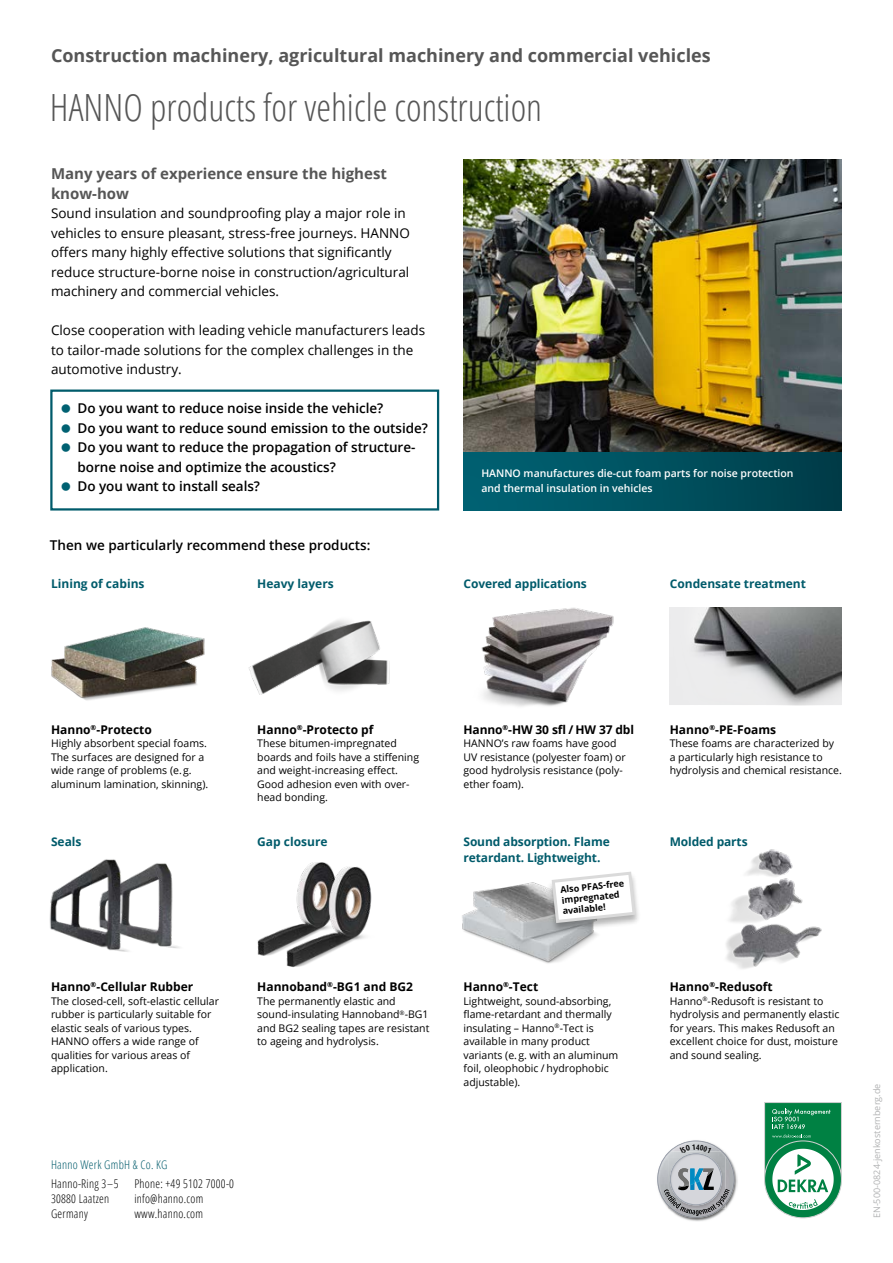
<style>
.page{position:relative;width:893px;height:1263px;background:#fff}
.page>*{position:absolute;margin:0;border:0;box-sizing:border-box;transform-origin:0 0}
.t1{font:300 condensed 37.5px "Open Sans";color:#565656}
.t2{font:700 18px "Open Sans";color:#565656}
.t3{font:700 15px/19.5px "Open Sans";color:#565656}
.t4{font:13.5px/19.5px "Open Sans";color:#000}
.t5{font:600 13.5px/19.5px "Open Sans";letter-spacing:-.005em;color:#000}
.t6{font:700 12px "Open Sans";color:#000}
.t7{font:700 12px/16.8px "Open Sans";letter-spacing:-.01em;color:#005b6b}
.t8{font:300 condensed 12px/15px "Open Sans";letter-spacing:.02em;color:#000}
.t9{font:300 condensed 12px "Open Sans";letter-spacing:.02em;color:#005b6b}
.t10{font:10.5px/13.5px "Open Sans";color:#000}
.t11{font:600 10.5px/15px "Open Sans";color:#fff}
.t12{font:700 9px/10.8px "Open Sans";color:#000}
.t13{font:9px "Open Sans";letter-spacing:.005em;color:#b1b2b3}
</style>
<div class="page">
<div style="left:50px;top:389px;width:389px;height:121px;border:2px solid #005b6b"></div>
<img style="left:463px;top:159px;width:379px;height:293px">
<div style="left:463px;top:452px;width:379px;height:58px;background:linear-gradient(to right,#006475,#003d49)"></div>
<img style="left:481px;top:608px;width:133px;height:99px">
<img style="left:51px;top:627px;width:154px;height:74px">
<img style="left:670px;top:608px;width:172px;height:97px">
<img style="left:144px;top:863px;width:36px;height:85px">
<img style="left:49px;top:859px;width:95px;height:93px">
<img style="left:462px;top:882px;width:136px;height:82px">
<img style="left:257px;top:928px;width:29px;height:28px">
<img style="left:286px;top:862px;width:86px;height:105px">
<img style="left:726px;top:849px;width:96px;height:120px">
<img style="left:248px;top:619px;width:142px;height:76px">
<div style="left:546px;top:871px;width:95px;height:62px;background:#000;opacity:.3"></div>
<svg style="left:550px;top:871px;width:87px;height:54px"></svg>
<img style="left:682px;top:1169px;width:56px;height:52px">
<svg style="left:765px;top:1141px;width:76px;height:77px"></svg>
<svg style="left:764px;top:1102px;width:78px;height:108px"></svg>
<svg style="left:657px;top:1140px;width:78px;height:78px"></svg>
<h2 class="t2" style="left:51px;top:43px;width:661px">Construction machinery, agricultural machinery and commercial vehicles</h2>
<h1 class="t1" style="left:50px;top:81px;width:494px">HANNO products for vehicle construction</h1>
<h3 class="t3" style="left:51px;top:163px;width:337px">Many years of experience ensure the highest know-how</h3>
<p class="t4" style="left:51px;top:203px;width:360px">Sound insulation and soundproofing play a major role in vehicles to ensure pleasant, stress-free journeys. HANNO offers many highly effective solutions that significantly reduce structure-borne noise in construction/agricultural machinery and commercial vehicles.</p>
<p class="t4" style="left:51px;top:320px;width:376px">Close cooperation with leading vehicle manufacturers leads to tailor-made solutions for the complex challenges in the automotive industry.</p>
<p class="t5" style="left:78px;top:398px;width:352px">Do you want to reduce noise inside the vehicle?<br>Do you want to reduce sound emission to the outside?<br>Do you want to reduce the propagation of structure&shy;borne noise and optimize the acoustics?<br>Do you want to install seals?</p>
<p class="t5" style="left:50px;top:535px;width:322px">Then we particularly recommend these products:</p>
<p class="t7" style="left:51px;top:575px;width:95px">Lining of cabins</p>
<p class="t7" style="left:257px;top:575px;width:78px">Heavy layers</p>
<p class="t11" style="left:481px;top:466px;width:314px">HANNO manufactures die-cut foam parts for noise protection and thermal insulation in vehicles</p>
<p class="t7" style="left:463px;top:575px;width:125px">Covered applications</p>
<p class="t7" style="left:670px;top:575px;width:138px">Condensate treatment</p>
<p class="t6" style="left:51px;top:721px;width:102px">Hanno<sup>®</sup>-Protecto</p>
<p class="t10" style="left:51px;top:736px;width:159px">Highly absorbent special foams.<br>The surfaces are designed for a wide range of problems (e.g. aluminum lamination, skinning).</p>
<p class="t6" style="left:257px;top:721px;width:118px">Hanno<sup>®</sup>-Protecto pf</p>
<p class="t10" style="left:257px;top:736px;width:163px">These bitumen-impregnated boards and foils have a stiffening and weight-increasing effect.<br>Good adhesion even with over&shy;head bonding.</p>
<p class="t6" style="left:463px;top:721px;width:172px">Hanno<sup>®</sup>-HW 30 sfl / HW 37 dbl</p>
<p class="t10" style="left:463px;top:736px;width:164px">HANNO’s raw foams have good<br>UV resistance (polyester foam) or good hydrolysis resistance (poly&shy;ether foam).</p>
<p class="t6" style="left:670px;top:721px;width:108px">Hanno<sup>®</sup>-PE-Foams</p>
<p class="t10" style="left:670px;top:736px;width:174px">These foams are characterized by a particularly high resistance to hydrolysis and chemical resistance.</p>
<p class="t7" style="left:463px;top:832px;width:148px">Sound absorption. Flame retardant. Lightweight.</p>
<p class="t7" style="left:51px;top:832px;width:32px">Seals</p>
<p class="t7" style="left:670px;top:832px;width:79px">Molded parts</p>
<p class="t7" style="left:257px;top:832px;width:72px">Gap closure</p>
<p class="t6" style="left:51px;top:978px;width:144px">Hanno<sup>®</sup>-Cellular Rubber</p>
<p class="t10" style="left:51px;top:994px;width:169px">The closed-cell, soft-elastic cellular rubber is particularly suitable for elastic seals of various types.<br>HANNO offers a wide range of qualities for various areas of application.</p>
<p class="t6" style="left:257px;top:978px;width:157px">Hannoband<sup>®</sup>-BG1 and BG2</p>
<p class="t10" style="left:257px;top:994px;width:174px">The permanently elastic and sound-insulating Hannoband<sup>®</sup>-BG1 and BG2 sealing tapes are resistant to ageing and hydrolysis.</p>
<p class="t9" style="left:51px;top:1156px;width:118px">Hanno Werk GmbH &amp; Co. KG</p>
<p class="t8" style="left:51px;top:1176px;width:69px">Hanno-Ring 3–5<br>30880 Laatzen<br>Germany</p>
<p class="t8" style="left:134px;top:1176px;width:101px">Phone: +49 5102 7000-0 info@hanno.com www.hanno.com</p>
<p class="t12" style="left:560px;top:884px;width:66px;rotate:-6deg">Also PFAS-free impregnated available!</p>
<p class="t6" style="left:463px;top:978px;width:76px">Hanno<sup>®</sup>-Tect</p>
<p class="t10" style="left:463px;top:994px;width:156px">Lightweight, sound-absorbing, flame-retardant and thermally insulating – Hanno<sup>®</sup>-Tect is available in many product variants (e.g. with an aluminum foil, oleophobic / hydrophobic adjustable).</p>
<p class="t6" style="left:670px;top:978px;width:105px">Hanno<sup>®</sup>-Redusoft</p>
<p class="t10" style="left:670px;top:994px;width:171px">Hanno<sup>®</sup>-Redusoft is resistant to hydrolysis and permanently elastic for years. This makes Redusoft an excellent choice for dust, moisture and sound sealing.</p>
<p class="t13" style="left:871px;top:1218px;width:136px;rotate:-90deg">EN-500-0824-jenkosternberg.de</p>
</div>
